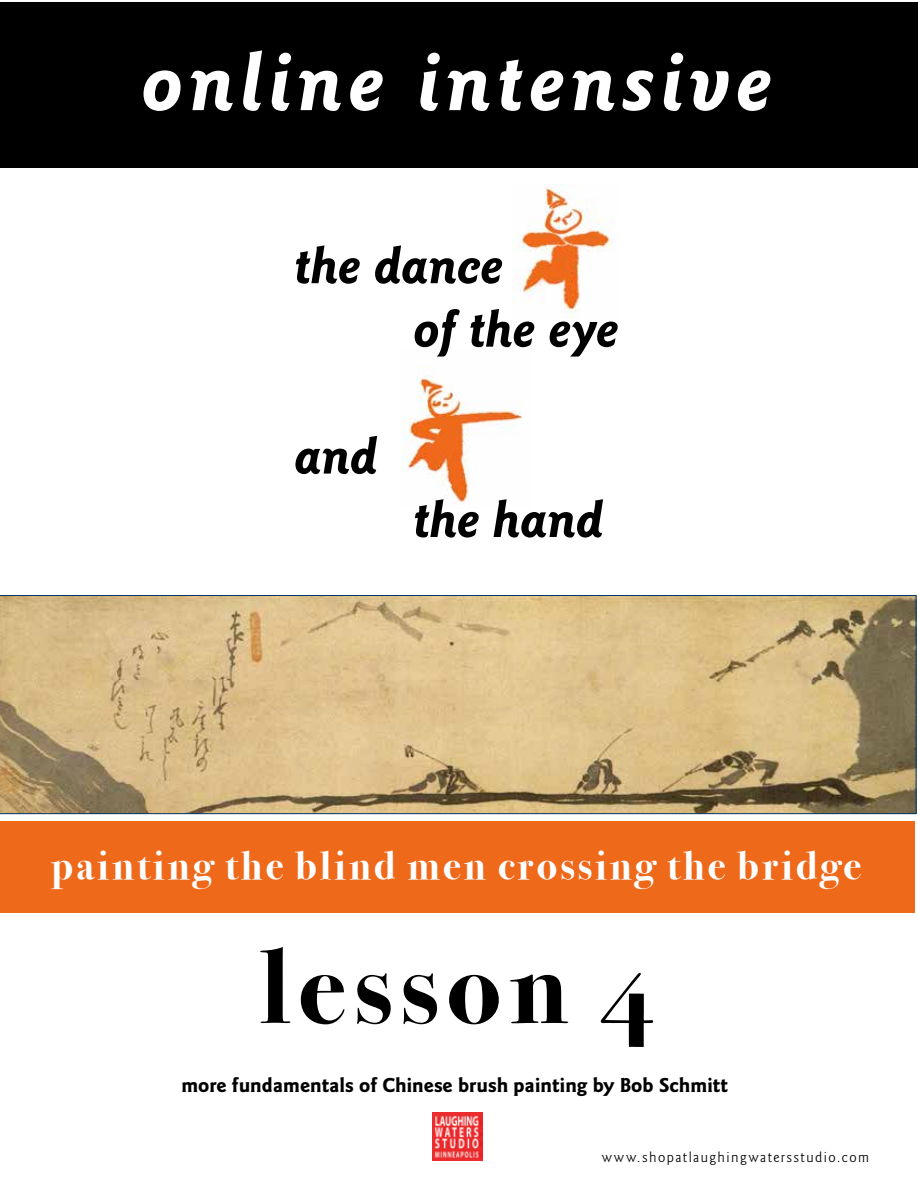
<style>
.page{position:relative;width:918px;height:1188px;background:#fff}
.page>*{position:absolute;margin:0;border:0;box-sizing:border-box;transform-origin:0 0}
.t1{font:700 108px "Bodoni Svty Two OSITCTT";letter-spacing:.075em;color:#000}
.t2{font:italic 700 83.55px "Goudy Sans";letter-spacing:.075em;color:#fff}
.t3{font:italic 700 52.95px/63.4px "Goudy Sans";color:#000}
.t4{font:700 40.5px "Bodoni Svty Two OSITCTT";letter-spacing:.075em;color:#fff}
.t5{font:700 21px "Goudy Sans";color:#000}
.t6{font:15px "Goudy Sans FS";letter-spacing:.1em;color:#000}
</style>
<div class="page">
<img style="left:435px;top:1113px;width:48px;height:48px">
<div style="left:0;top:822px;width:915px;height:91px;background:#ef691b"></div>
<div style="left:0;top:2px;width:916px;height:165px;background:#000"></div>
<img style="left:433px;top:1112px;width:48px;height:48px">
<img style="left:402px;top:367px;width:120px;height:137px">
<img style="left:514px;top:184px;width:101px;height:134px">
<svg style="left:0;top:595px;width:916px;height:219px"></svg>
<h2 class="t2" style="left:141px;top:34px;width:632px">online intensive</h2>
<h3 class="t3" style="left:413px;top:234px;width:207px;text-indent:-119px">the dance<br>of the eye</h3>
<h3 class="t3" style="left:294px;top:425px;width:84px">and</h3>
<h3 class="t3" style="left:413px;top:488px;width:191px">the hand</h3>
<h3 class="t4" style="left:52px;top:842px;width:811px">painting the blind men crossing the bridge</h3>
<h1 class="t1" style="left:260px;top:923px;width:395px">lesson 4</h1>
<p class="t5" style="left:181px;top:1073px;width:548px">more fundamentals of Chinese brush painting by Bob Schmitt</p>
<p class="t6" style="left:602px;top:1148px;width:269px">www.shopatlaughingwatersstudio.com</p>
</div>
